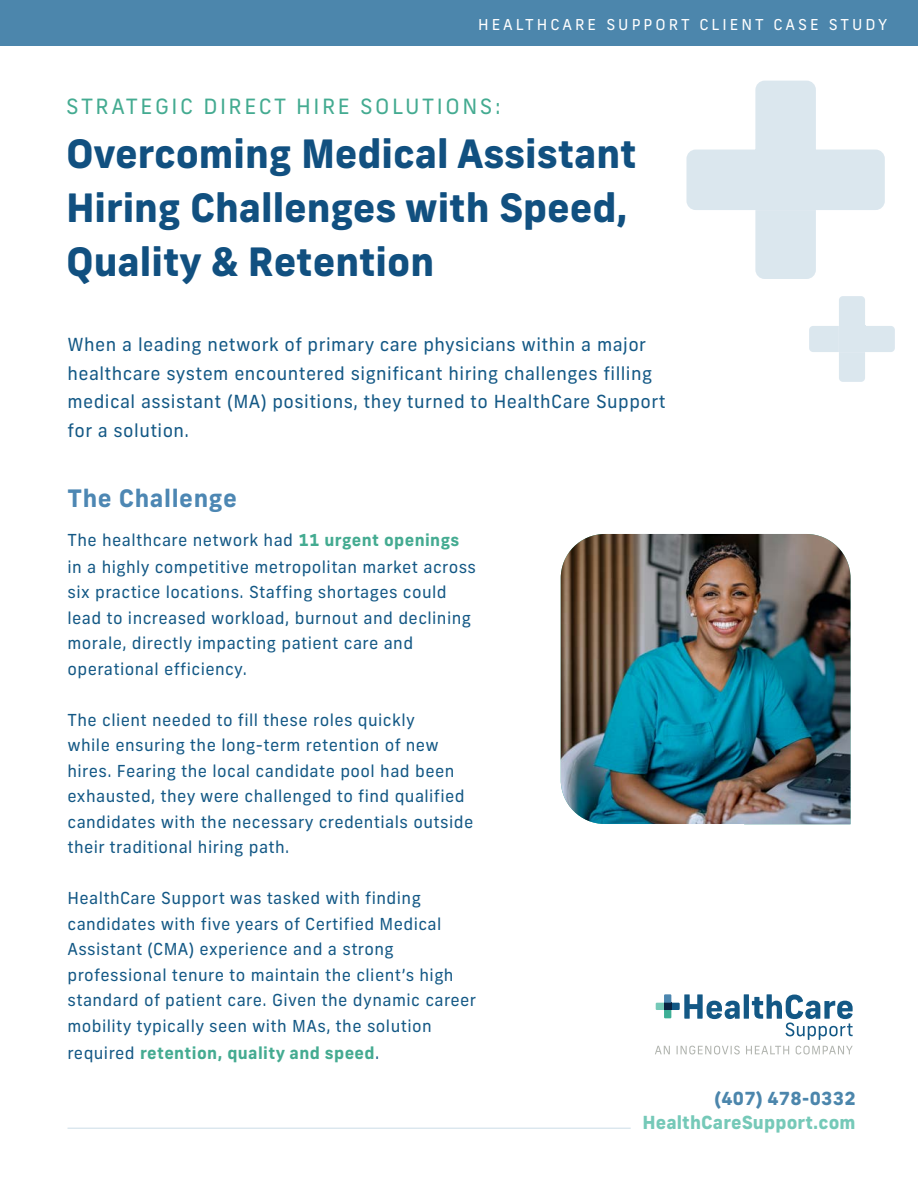
<style>
.page{position:relative;width:918px;height:1188px;background:#fff}
.page>*{position:absolute;margin:0;border:0;box-sizing:border-box;transform-origin:0 0}
.t1{font:800 39px/54px "New Frank";color:#115080}
.t2{font:700 24px "New Frank";letter-spacing:.025em;color:#4d87b3}
.t3{font:21px "New Frank";letter-spacing:.12em;color:#44ab91}
.t4{font:18px/28.5px "New Frank";letter-spacing:.025em;color:#135885}
.Main_Paragraph{font:800 18px "New Frank";letter-spacing:.01em;color:#75c9b8}
.Main_Paragraph-2{font:800 18px "New Frank";letter-spacing:.01em;color:#4c86ac}
.t5{font:16.5px/25.5px "New Frank";letter-spacing:.025em;color:#135885}
.t6{font:700 16.5px "New Frank";letter-spacing:.025em;color:#44ab91}
.t7{font:15px "New Frank";letter-spacing:.2em;color:#fff}
.s1{font-weight:700;color:#44ab91}
.s2{font-weight:400;color:#135885}
</style>
<div class="page">
<div style="left:744px;top:994px;width:5px;height:25px;background:#135885"></div>
<svg style="left:752px;top:994px;width:101px;height:46px"></svg>
<svg style="left:656px;top:994px;width:84px;height:25px"></svg>
<svg style="left:655px;top:1046px;width:15px;height:8px"></svg>
<svg style="left:677px;top:1046px;width:63px;height:8px"></svg>
<svg style="left:746px;top:1046px;width:43px;height:8px"></svg>
<svg style="left:796px;top:1046px;width:57px;height:8px"></svg>
<svg style="left:686px;top:81px;width:199px;height:198px"></svg>
<svg style="left:809px;top:296px;width:86px;height:86px"></svg>
<div style="left:0;top:0;width:918px;height:46px;background:#4c86ac"></div>
<hr style="left:68px;top:1128px;width:563px;height:1px;background:#4c86ac">
<img style="left:561px;top:534px;width:289px;height:290px">
<p class="t7" style="left:478px;top:15px;width:411px">HEALTHCARE SUPPORT CLIENT CASE STUDY</p>
<p class="t3" style="left:66px;top:94px;width:436px">STRATEGIC DIRECT HIRE SOLUTIONS:</p>
<p class="t1" style="left:66px;top:127px;width:572px">Overcoming Medical Assistant<br>Hiring Challenges with Speed,<br>Quality &amp; Retention</p>
<p class="t4" style="left:68px;top:330px;width:600px">When a leading network of primary care physicians within a major healthcare system encountered significant hiring challenges filling medical assistant (MA) positions, they turned to HealthCare Support for a solution.</p>
<p class="t2" style="left:68px;top:482px;width:171px">The Challenge</p>
<p class="t5" style="left:68px;top:526px;width:410px;line-height:27px">The healthcare network had <span class="s1">11 urgent openings </span>in a highly competitive metropolitan market across</p>
<p class="t5" style="left:68px;top:579px;width:405px">six practice locations. Staffing shortages could lead to increased workload, burnout and declining morale, directly impacting patient care and operational efficiency.</p>
<p class="t5" style="left:68px;top:707px;width:407px">The client needed to fill these roles quickly<br>while ensuring the long-term retention of new hires. Fearing the local candidate pool had been exhausted, they were challenged to find qualified candidates with the necessary credentials outside their traditional hiring path.</p>
<p class="t5" style="left:68px;top:885px;width:410px">HealthCare Support was tasked with finding candidates with five years of Certified Medical Assistant (CMA) experience and a strong professional tenure to maintain the client’s high standard of patient care. Given the dynamic career mobility typically seen with MAs, the solution</p>
<p class="t6" style="left:68px;top:1042px;width:313px"><span class="s2">required</span> retention, quality and speed<span class="s2">.</span></p>
<p class="Main_Paragraph-2" style="left:715px;top:1087px;width:143px">(407) 478-0332</p>
<p class="Main_Paragraph" style="left:642px;top:1111px;width:215px">HealthCareSupport.com</p>
</div>
